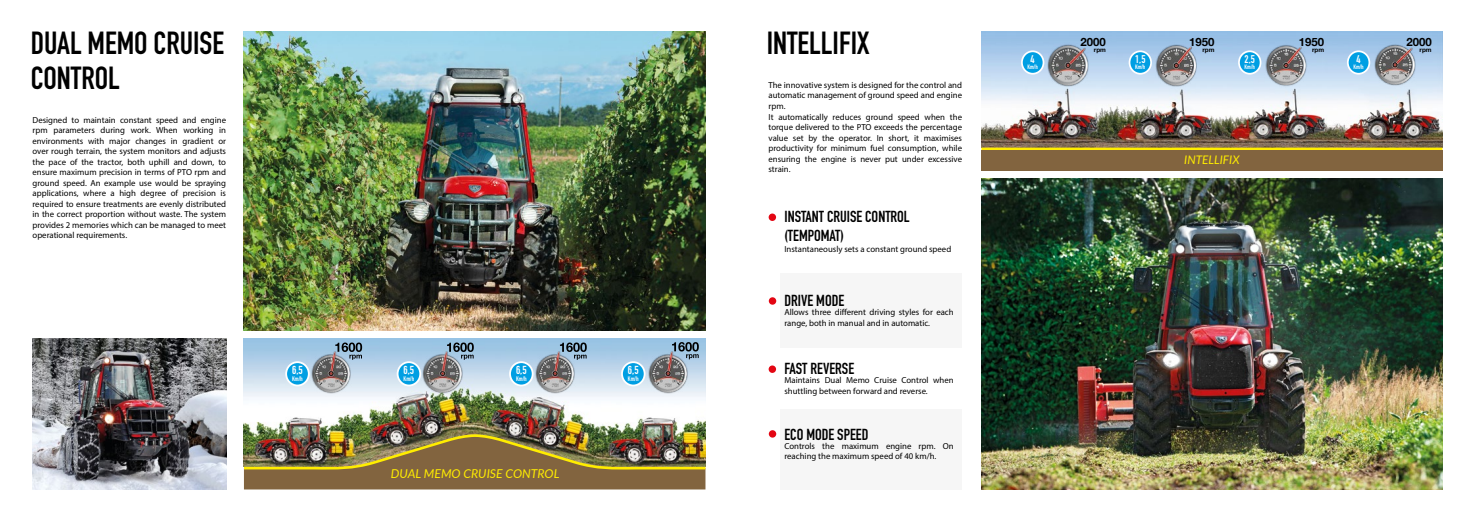
<style>
.page{position:relative;width:1474px;height:521px;background:#fff}
.page>*{position:absolute;margin:0;border:0;box-sizing:border-box;transform-origin:0 0}
.t1{font:700 31.5px/35px "DIN Condensed";color:#000}
.t2{font:15.75px "DIN Engschrift";color:#000}
.t3{font:700 15.75px "DIN Condensed";color:#000}
.t4{font:italic 12.25px "Lato";color:#ffed00}
.t5{font:italic 11.81px "Lato";color:#ffed00}
.t6{font:11.46px "DIN Engschrift Alternate";color:#fff}
.t7{font:700 11.38px "Helvetica Neue";color:#000}
.t8{font:11.03px "DIN Engschrift Alternate";color:#fff}
.t9{font:8.75px/10.5px "Myriad Pro";color:#000}
.t10{font:6.56px "DIN Engschrift Alternate";color:#fff}
.t11{font:6.3px "DIN Engschrift Alternate";color:#fff}
.t12{font:700 6.3px "Helvetica Neue";color:#000}
</style>
<div class="page">
<img style="left:244px;top:338px;width:461px;height:95px">
<img style="left:310px;top:352px;width:42px;height:45px">
<img style="left:422px;top:352px;width:41px;height:45px">
<img style="left:534px;top:351px;width:42px;height:45px">
<img style="left:647px;top:352px;width:41px;height:45px">
<img style="left:243px;top:433px;width:463px;height:56px">
<svg style="left:672px;top:342px;width:27px;height:17px"></svg>
<svg style="left:560px;top:342px;width:26px;height:18px"></svg>
<svg style="left:335px;top:342px;width:27px;height:18px"></svg>
<svg style="left:447px;top:342px;width:27px;height:18px"></svg>
<div style="left:286px;top:362px;width:23px;height:23px;background:#009fe3;border-radius:50%"></div>
<div style="left:285px;top:361px;width:25px;height:25px;border:2px solid #fff;border-radius:50%"></div>
<div style="left:397px;top:362px;width:23px;height:23px;background:#009fe3;border-radius:50%"></div>
<div style="left:397px;top:361px;width:24px;height:25px;border:2px solid #fff;border-radius:50%"></div>
<div style="left:510px;top:362px;width:22px;height:23px;background:#009fe3;border-radius:50%"></div>
<div style="left:509px;top:361px;width:24px;height:25px;border:2px solid #fff;border-radius:50%"></div>
<div style="left:622px;top:362px;width:22px;height:23px;background:#009fe3;border-radius:50%"></div>
<div style="left:621px;top:361px;width:24px;height:25px;border:2px solid #fff;border-radius:50%"></div>
<img style="left:33px;top:338px;width:193px;height:151px">
<img style="left:244px;top:32px;width:461px;height:299px">
<img style="left:981px;top:32px;width:461px;height:115px">
<img style="left:1264px;top:41px;width:44px;height:47px">
<img style="left:1373px;top:41px;width:42px;height:48px">
<img style="left:1047px;top:42px;width:41px;height:47px">
<img style="left:1155px;top:42px;width:41px;height:47px">
<hr style="left:981px;top:148px;width:461px;height:2px;background:#ffed00">
<div style="left:981px;top:150px;width:461px;height:21px;background:#82643f"></div>
<div style="left:1021px;top:51px;width:22px;height:23px;background:#009fe3;border-radius:50%"></div>
<div style="left:1021px;top:50px;width:23px;height:25px;border:2px solid #fff;border-radius:50%"></div>
<div style="left:1238px;top:51px;width:22px;height:23px;background:#009fe3;border-radius:50%"></div>
<div style="left:1238px;top:50px;width:23px;height:25px;border:2px solid #fff;border-radius:50%"></div>
<div style="left:1129px;top:51px;width:22px;height:23px;background:#009fe3;border-radius:50%"></div>
<div style="left:1128px;top:50px;width:23px;height:25px;border:2px solid #fff;border-radius:50%"></div>
<div style="left:1347px;top:51px;width:22px;height:23px;background:#009fe3;border-radius:50%"></div>
<div style="left:1346px;top:50px;width:24px;height:25px;border:2px solid #fff;border-radius:50%"></div>
<div style="left:768px;top:213px;width:8px;height:8px;background:#e30613;border-radius:50%"></div>
<div style="left:768px;top:297px;width:8px;height:8px;background:#e30613;border-radius:50%"></div>
<div style="left:768px;top:365px;width:8px;height:8px;background:#e30613;border-radius:50%"></div>
<svg style="left:768px;top:430px;width:8px;height:8px"></svg>
<div style="left:781px;top:409px;width:181px;height:80px;background:#f6f6f6"></div>
<div style="left:781px;top:273px;width:181px;height:75px;background:#f6f6f6"></div>
<img style="left:981px;top:178px;width:461px;height:311px">
<h1 class="t1" style="left:31px;top:25px;width:195px">DUAL MEMO CRUISE<br>CONTROL</h1>
<p class="t9" style="left:33px;top:114px;width:195px;text-align:justify">Designed to maintain constant speed and engine rpm parameters during work. When working in environments with major changes in gradient or over rough terrain, the system monitors and adjusts the pace of the tractor, both uphill and down, to ensure maximum precision in terms of PTO rpm and ground speed. An example use would be spraying applications, where a high degree of precision is required to ensure treatments are evenly distributed in the correct proportion without waste. The system provides 2 memories which can be managed to meet operational requirements.</p>
<h3 class="t6" style="left:292px;top:364px;width:12px">6,5</h3>
<p class="t10" style="left:292px;top:375px;width:12px">Km/h</p>
<h3 class="t6" style="left:403px;top:364px;width:12px">6,5</h3>
<p class="t10" style="left:403px;top:375px;width:12px">Km/h</p>
<h3 class="t6" style="left:516px;top:364px;width:12px">6,5</h3>
<p class="t10" style="left:516px;top:375px;width:12px">Km/h</p>
<h3 class="t4" style="left:391px;top:464px;width:170px">DUAL MEMO CRUISE CONTROL</h3>
<h3 class="t6" style="left:628px;top:364px;width:12px">6,5</h3>
<p class="t10" style="left:628px;top:375px;width:12px">Km/h</p>
<h1 class="t1" style="left:766px;top:25px;width:104px">INTELLIFIX</h1>
<p class="t9" style="left:768px;top:80px;width:195px">The innovative system is designed for the control and automatic management of ground speed and engine rpm.<br>It automatically reduces ground speed when the torque delivered to the PTO exceeds the percentage value set by the operator. In short, it maximises productivity for minimum fuel consumption, while ensuring the engine is never put under excessive strain.</p>
<h2 class="t2" style="left:784px;top:207px;width:127px">INSTANT CRUISE CONTROL</h2>
<h2 class="t3" style="left:784px;top:225px;width:61px">(TEMPOMAT)</h2>
<p class="t9" style="left:784px;top:244px;width:168px">Instantaneously sets a constant ground speed</p>
<h2 class="t2" style="left:784px;top:292px;width:61px">DRIVE MODE</h2>
<p class="t9" style="left:784px;top:307px;width:171px">Allows three different driving styles for each range, both in manual and in automatic.</p>
<h2 class="t2" style="left:784px;top:359px;width:71px">FAST REVERSE</h2>
<p class="t9" style="left:784px;top:375px;width:171px">Maintains Dual Memo Cruise Control when shuttling between forward and reverse.</p>
<h2 class="t2" style="left:784px;top:425px;width:85px">ECO MODE SPEED</h2>
<p class="t9" style="left:784px;top:440px;width:171px">Controls the maximum engine rpm. On reaching the maximum speed of 40 km/h.</p>
<p class="t8" style="left:1030px;top:53px;width:6px">4</p>
<p class="t11" style="left:1027px;top:63px;width:12px">Km/h</p>
<h3 class="t7" style="left:1080px;top:33px;width:27px">2000</h3>
<p class="t12" style="left:1093px;top:44px;width:14px">rpm</p>
<p class="t8" style="left:1135px;top:53px;width:12px">1,5</p>
<p class="t11" style="left:1135px;top:63px;width:12px">Km/h</p>
<h3 class="t7" style="left:1189px;top:33px;width:27px">1950</h3>
<p class="t12" style="left:1202px;top:44px;width:14px">rpm</p>
<p class="t8" style="left:1244px;top:53px;width:12px">2,5</p>
<p class="t11" style="left:1244px;top:63px;width:12px">Km/h</p>
<h3 class="t5" style="left:1184px;top:152px;width:57px">INTELLIFIX</h3>
<h3 class="t7" style="left:1298px;top:33px;width:27px">1950</h3>
<p class="t12" style="left:1312px;top:44px;width:14px">rpm</p>
<p class="t8" style="left:1356px;top:53px;width:6px">4</p>
<p class="t11" style="left:1353px;top:63px;width:12px">Km/h</p>
<h3 class="t7" style="left:1406px;top:33px;width:27px">2000</h3>
<p class="t12" style="left:1419px;top:44px;width:14px">rpm</p>
</div>
